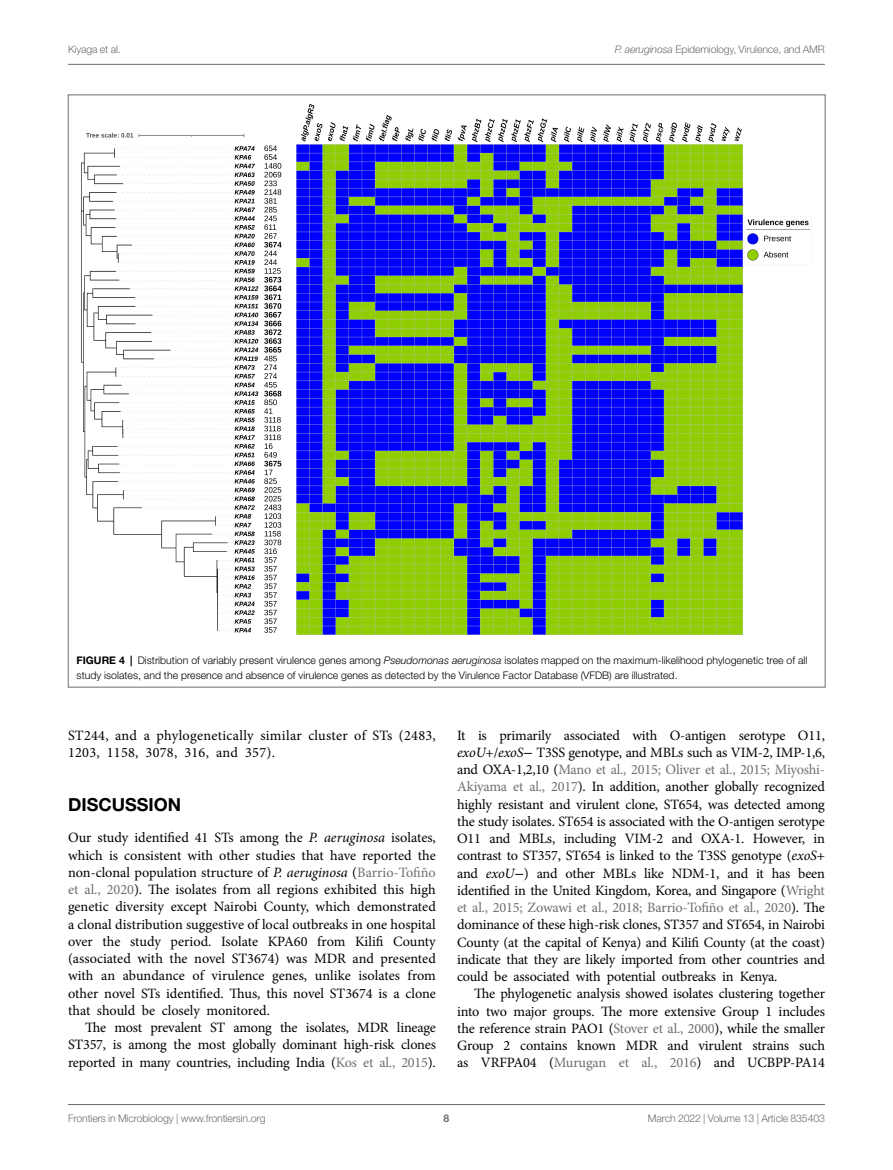
<style>
.page{position:relative;width:893px;height:1170px;background:#fff}
.page>*{position:absolute;margin:0;border:0;box-sizing:border-box;transform-origin:0 0}
.HEAD_1{font:700 18px "Helvetica Neue LT Std";color:#000}
.TEXT{font:14.25px/17.2px "Minion Pro";letter-spacing:-.01em;color:#000;text-align:justify}
.TEXT_FLUSH{font:14.25px/17.2px "Minion Pro";letter-spacing:-.005em;color:#000;text-align:justify}
.TEXT-2{font:14.25px/17.2px "Minion Pro";letter-spacing:.02em;color:#000}
.FIG_LEG{font:300 10.5px/14.2px "Helvetica Neue LT Std";color:#000}
.t1{font:300 10.5px "Helvetica Neue LT Std";letter-spacing:-.015em;color:#6d6e71}
.t2{font:700 10.5px "Helvetica Neue LT Std";color:#6d6e71}
.s1{font-style:italic}
.s2{font-weight:700}
.s3{color:#6d6e71}
.s4{font-family:"STIX General"}
</style>
<div class="page">
<hr style="left:68px;top:64px;width:757px;height:1px;background:#6d6e71">
<hr style="left:68px;top:1104px;width:757px;height:1px;background:#6d6e71">
<img style="left:81px;top:104px;width:730px;height:531px">
<p class="t1" style="left:68px;top:42px;width:54px">Kiyaga et al.</p>
<p class="t1" style="left:615px;top:42px;width:212px"><span class="s1">P. aeruginosa</span> Epidemiology, Virulence, and AMR</p>
<p class="FIG_LEG" style="left:77px;top:653px;width:732px"><span class="s2">FIGURE 4 |</span> Distribution of variably present virulence genes among <span class="s1">Pseudomonas aeruginosa</span> isolates mapped on the maximum-likelihood phylogenetic tree of all study isolates, and the presence and absence of virulence genes as detected by the Virulence Factor Database (VFDB) are illustrated.</p>
<p class="TEXT-2" style="left:68px;top:726px;width:369px">ST244, and a phylogenetically similar cluster of STs (2483,<br>1203, 1158, 3078, 316, and 357).</p>
<p class="HEAD_1" style="left:68px;top:793px;width:115px">DISCUSSION</p>
<p class="TEXT_FLUSH" style="left:68px;top:829px;width:369px">Our study identified 41 STs among the <span class="s1">P. aeruginosa</span> isolates, which is consistent with other studies that have reported the non-clonal population structure of <span class="s1">P. aeruginosa</span> (<span class="s3">Barrio-Tofiño et al., 2020</span>). The isolates from all regions exhibited this high genetic diversity except Nairobi County, which demonstrated a clonal distribution suggestive of local outbreaks in one hospital over the study period. Isolate KPA60 from Kilifi County (associated with the novel ST3674) was MDR and presented with an abundance of virulence genes, unlike isolates from other novel STs identified. Thus, this novel ST3674 is a clone that should be closely monitored.</p>
<p class="TEXT" style="left:68px;top:1018px;width:369px;text-indent:17px">The most prevalent ST among the isolates, MDR lineage ST357, is among the most globally dominant high-risk clones reported in many countries, including India (<span class="s3">Kos et al., 2015</span>).</p>
<p class="TEXT" style="left:457px;top:726px;width:369px">It is primarily associated with O-antigen serotype O11, <span class="s1">exoU</span>+/<span class="s1">exoS</span><span class="s4">−</span> T3SS genotype, and MBLs such as VIM-2, IMP-1,6, and OXA-1,2,10 (<span class="s3">Mano et al., 2015; Oliver et al., 2015; Miyoshi-Akiyama et al., 2017</span>). In addition, another globally recognized highly resistant and virulent clone, ST654, was detected among the study isolates. ST654 is associated with the O-antigen serotype O11 and MBLs, including VIM-2 and OXA-1. However, in contrast to ST357, ST654 is linked to the T3SS genotype (<span class="s1">exoS</span>+ and <span class="s1">exoU</span><span class="s4">−</span>) and other MBLs like NDM-1, and it has been identified in the United Kingdom, Korea, and Singapore (<span class="s3">Wright et al., 2015; Zowawi et al., 2018; Barrio-Tofiño et al., 2020</span>). The dominance of these high-risk clones, ST357 and ST654, in Nairobi County (at the capital of Kenya) and Kilifi County (at the coast) indicate that they are likely imported from other countries and could be associated with potential outbreaks in Kenya.</p>
<p class="TEXT" style="left:457px;top:985px;width:369px;text-indent:17px">The phylogenetic analysis showed isolates clustering together into two major groups. The more extensive Group 1 includes the reference strain PAO1 (<span class="s3">Stover et al., 2000</span>), while the smaller Group 2 contains known MDR and virulent strains such as VRFPA04 (<span class="s3">Murugan et al., 2016</span>) and UCBPP-PA14</p>
<p class="t1" style="left:68px;top:1111px;width:199px">Frontiers in Microbiology | www.frontiersin.org</p>
<p class="t2" style="left:444px;top:1111px;width:7px">8</p>
<p class="t1" style="left:648px;top:1111px;width:178px">March 2022 | Volume 13 | Article 835403</p>
</div>
